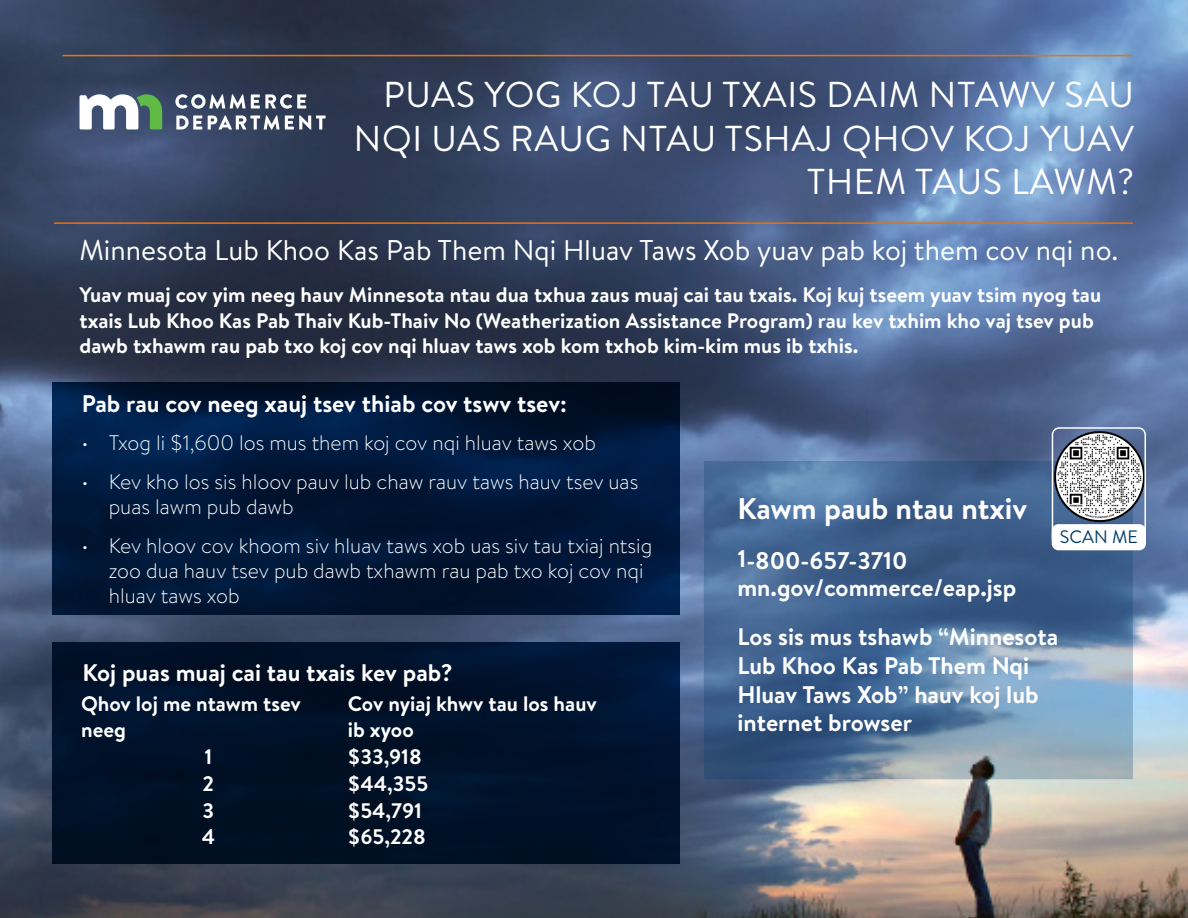
<style>
.page{position:relative;width:1188px;height:918px;background:#fff}
.page>*{position:absolute;margin:0;border:0;box-sizing:border-box;transform-origin:0 0}
.t1{font:36px/43.2px "Brandon Text";letter-spacing:.02em;color:#fff;text-align:right}
.t2{font:700 30px "Brandon Text";color:#fff}
.t3{font:28.5px "Brandon Text";color:#fff}
.t4{font:700 24px/28.8px "Brandon Text";color:#fff}
.t5{font:700 21px/25.2px "Brandon Text";color:#fff}
.t6{font:300 21px/25.2px "Brandon Text";color:#fff}
.t7{font:18px "Brandon Text";color:#003e6b}
</style>
<div class="page">
<img style="left:0;top:0;width:1188px;height:918px">
<svg style="left:52px;top:382px;width:628px;height:233px;background:#001738"></svg>
<svg style="left:702px;top:459px;width:432px;height:322px;background:#527399"></svg>
<div style="left:52px;top:643px;width:628px;height:221px;background:linear-gradient(to bottom,#00132e,#001024)"></div>
<hr style="left:54px;top:222px;width:1079px;height:2px;background:#ef7100">
<hr style="left:63px;top:55px;width:1069px;height:1px;background:#ef7100">
<svg style="left:80px;top:94px;width:82px;height:35px"></svg>
<svg style="left:175px;top:94px;width:131px;height:15px"></svg>
<svg style="left:176px;top:116px;width:26px;height:14px"></svg>
<svg style="left:208px;top:115px;width:118px;height:15px"></svg>
<img style="left:1052px;top:430px;width:94px;height:94px">
<div style="left:1052px;top:524px;width:94px;height:26px;background:#fff;border-radius:7px"></div>
<div style="left:1052px;top:427px;width:94px;height:119px;border:2px solid #fff;border-radius:7px"></div>
<p class="t1" style="left:354px;top:72px;width:782px">PUAS YOG KOJ TAU TXAIS DAIM NTAWV SAU<br>NQI UAS RAUG NTAU TSHAJ QHOV KOJ YUAV<br>THEM TAUS LAWM?</p>
<p class="t3" style="left:80px;top:230px;width:1041px">Minnesota Lub Khoo Kas Pab Them Nqi Hluav Taws Xob yuav pab koj them cov nqi no.</p>
<p class="t5" style="left:80px;top:282px;width:1023px">Yuav muaj cov yim neeg hauv Minnesota ntau dua txhua zaus muaj cai tau txais. Koj kuj tseem yuav tsim nyog tau txais Lub Khoo Kas Pab Thaiv Kub-Thaiv No (Weatherization Assistance Program) rau kev txhim kho vaj tsev pub dawb txhawm rau pab txo koj cov nqi hluav taws xob kom txhob kim-kim mus ib txhis.</p>
<p class="t4" style="left:82px;top:388px;width:487px">Pab rau cov neeg xauj tsev thiab cov tswv tsev:</p>
<p class="t6" style="left:82px;top:430px;width:516px">• Txog li $1,600 los mus them koj cov nqi hluav taws xob</p>
<p class="t6" style="left:109px;top:468px;width:531px;text-indent:-27px">• Kev kho los sis hloov pauv lub chaw rauv taws hauv tsev uas puas lawm pub dawb</p>
<p class="t6" style="left:109px;top:532px;width:545px;text-indent:-27px">• Kev hloov cov khoom siv hluav taws xob uas siv tau txiaj ntsig zoo dua hauv tsev pub dawb txhawm rau pab txo koj cov nqi hluav taws xob</p>
<p class="t4" style="left:83px;top:658px;width:372px">Koj puas muaj cai tau txais kev pab?</p>
<p class="t5" style="left:81px;top:691px;width:221px">Qhov loj me ntawm tsev neeg</p>
<p class="t5" style="left:348px;top:691px;width:251px">Cov nyiaj khwv tau los hauv ib xyoo</p>
<p class="t5" style="left:205px;top:743px;width:9px">1</p>
<p class="t5" style="left:348px;top:743px;width:76px">$33,918</p>
<p class="t5" style="left:203px;top:771px;width:13px">2</p>
<p class="t5" style="left:348px;top:771px;width:82px">$44,355</p>
<p class="t5" style="left:203px;top:797px;width:13px">3</p>
<p class="t5" style="left:348px;top:797px;width:76px">$54,791</p>
<p class="t5" style="left:202px;top:824px;width:15px">4</p>
<p class="t5" style="left:348px;top:824px;width:80px">$65,228</p>
<p class="t2" style="left:737px;top:488px;width:291px">Kawm paub ntau ntxiv</p>
<p class="t4" style="left:737px;top:546px;width:280px;line-height:27.3px">1-800-657-3710 mn.gov/commerce/eap.jsp</p>
<p class="t4" style="left:737px;top:622px;width:323px">Los sis mus tshawb “Minnesota<br>Lub Khoo Kas Pab Them Nqi<br>Hluav Taws Xob” hauv koj lub internet browser</p>
<p class="t7" style="left:1060px;top:525px;width:80px">SCAN ME</p>
</div>
